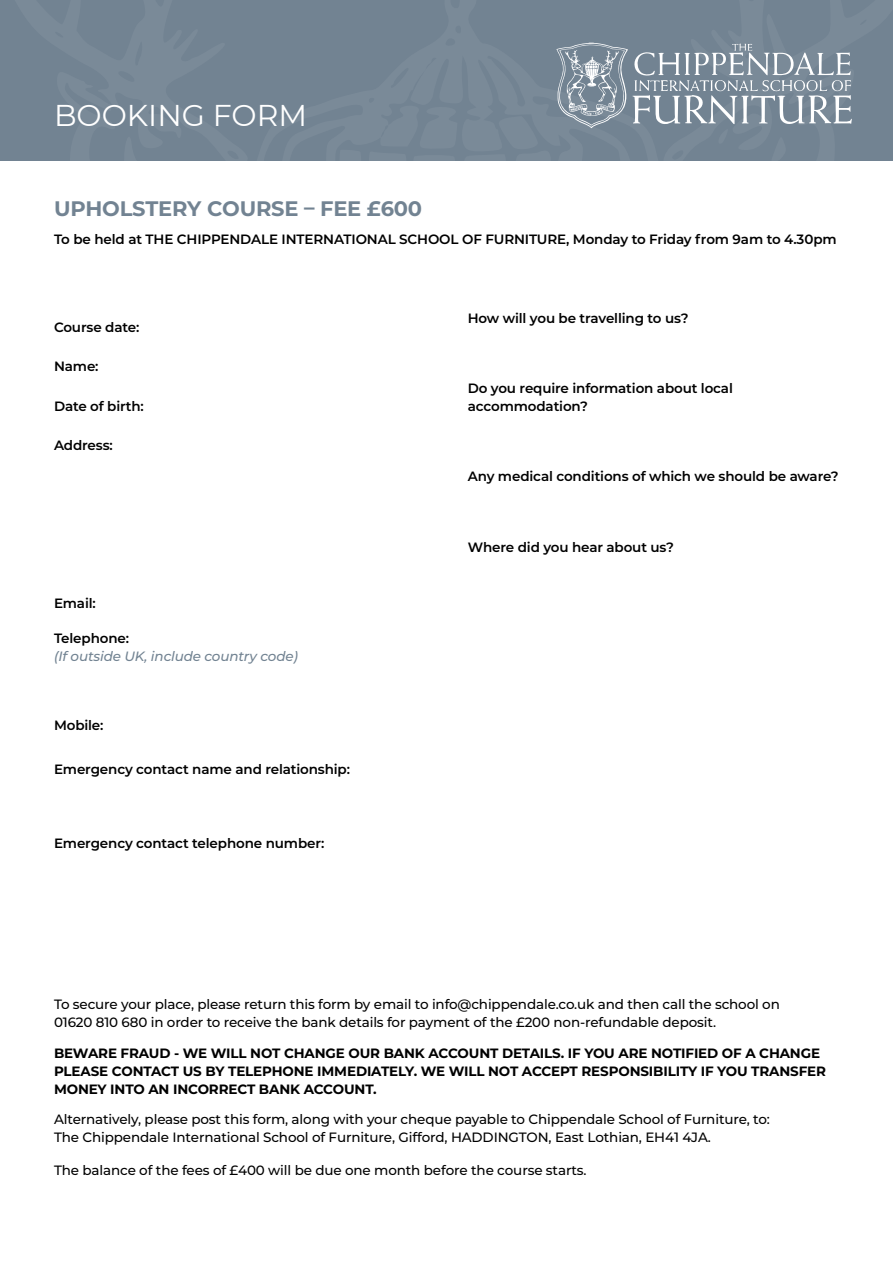
<style>
.page{position:relative;width:893px;height:1263px;background:#fff}
.page>*{position:absolute;margin:0;border:0;box-sizing:border-box;transform-origin:0 0}
.t1{font:30px "Montserrat";color:#fff}
.t2{font:700 21px "Montserrat";letter-spacing:-.01em;color:#728392}
.t3{font:500 13.5px/18px "Montserrat";letter-spacing:-.01em;color:#000}
.t4{font:600 13.5px/18px "Montserrat";letter-spacing:-.01em;color:#000}
.t5{font:700 13.5px/18px "Montserrat";letter-spacing:-.01em;color:#000}
.t6{font:italic 500 13.5px "Montserrat";letter-spacing:-.01em;color:#728392}
</style>
<div class="page">
<div style="left:0;top:0;width:893px;height:161px;background:#728392"></div>
<svg style="left:556px;top:43px;width:296px;height:85px;background:#8d9ba7"></svg>
<h1 class="t1" style="left:54px;top:95px;width:255px">BOOKING FORM</h1>
<h2 class="t2" style="left:54px;top:194px;width:370px">UPHOLSTERY COURSE – FEE £600</h2>
<p class="t4" style="left:54px;top:229px;width:784px">To be held at THE CHIPPENDALE INTERNATIONAL SCHOOL OF FURNITURE, Monday to Friday from 9am to 4.30pm</p>
<p class="t4" style="left:54px;top:318px;width:87px">Course date:</p>
<p class="t4" style="left:54px;top:357px;width:46px">Name:</p>
<p class="t4" style="left:54px;top:396px;width:91px">Date of birth:</p>
<p class="t4" style="left:54px;top:435px;width:60px">Address:</p>
<p class="t4" style="left:54px;top:594px;width:43px">Email:</p>
<p class="t4" style="left:54px;top:629px;width:77px">Telephone:</p>
<p class="t6" style="left:54px;top:647px;width:246px">(If outside UK, include country code)</p>
<p class="t4" style="left:54px;top:716px;width:51px">Mobile:</p>
<p class="t4" style="left:54px;top:759px;width:298px">Emergency contact name and relationship:</p>
<p class="t4" style="left:54px;top:833px;width:272px">Emergency contact telephone number:</p>
<p class="t4" style="left:468px;top:309px;width:222px">How will you be travelling to us?</p>
<p class="t4" style="left:468px;top:379px;width:267px">Do you require information about local accommodation?</p>
<p class="t4" style="left:468px;top:467px;width:372px">Any medical conditions of which we should be aware?</p>
<p class="t4" style="left:468px;top:537px;width:208px">Where did you hear about us?</p>
<p class="t3" style="left:54px;top:994px;width:727px">To secure your place, please return this form by email to info@chippendale.co.uk and then call the school on<br>01620 810 680 in order to receive the bank details for payment of the £200 non-refundable deposit.</p>
<p class="t5" style="left:54px;top:1043px;width:773px">BEWARE FRAUD - WE WILL NOT CHANGE OUR BANK ACCOUNT DETAILS. IF YOU ARE NOTIFIED OF A CHANGE<br>PLEASE CONTACT US BY TELEPHONE IMMEDIATELY. WE WILL NOT ACCEPT RESPONSIBILITY IF YOU TRANSFER<br>MONEY INTO AN INCORRECT BANK ACCOUNT.</p>
<p class="t3" style="left:54px;top:1110px;width:717px">Alternatively, please post this form, along with your cheque payable to Chippendale School of Furniture, to:<br>The Chippendale International School of Furniture, Gifford, HADDINGTON, East Lothian, EH41 4JA.</p>
<p class="t3" style="left:54px;top:1161px;width:534px">The balance of the fees of £400 will be due one month before the course starts.</p>
</div>
